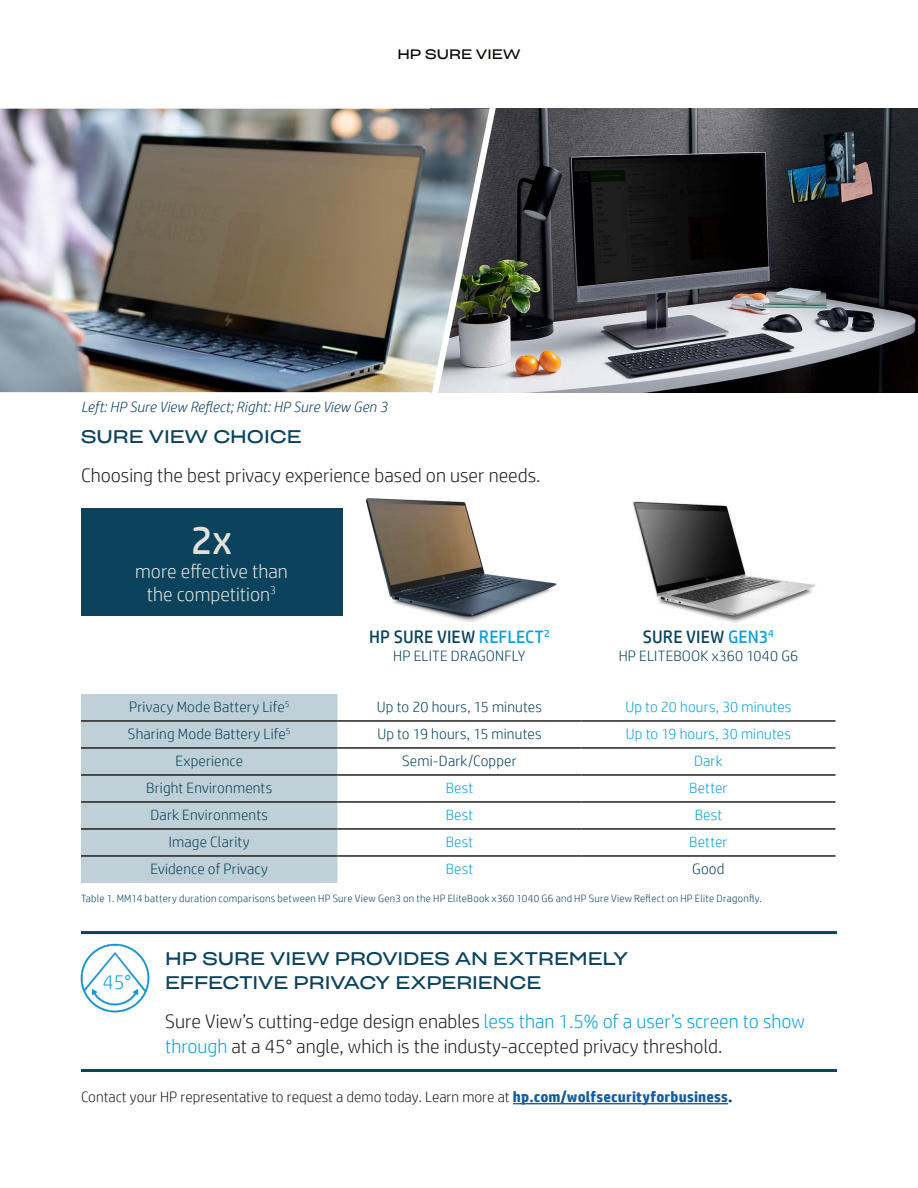
<style>
.page{position:relative;width:918px;height:1188px;background:#fff}
.page>*{position:absolute;margin:0;border:0;box-sizing:border-box;transform-origin:0 0}
.Resources{font:40.5px "HP Simplified";color:#e3e1dc}
.Body{font:300 20.25px "HP Simplified";color:#0ca1dc}
.Body-2{font:300 19.5px/25.5px "HP Simplified";color:#231f20}
.Resources-2{font:300 19.5px/23.4px "HP Simplified";color:#e3e1dc;text-align:center}
.Subhead_12_16{font:18px/24px "Sharp Grotesk Book 25";color:#0b435c}
.Resources-3{font:18px "HP Simplified";letter-spacing:.005em;color:#0b435c}
.Resources-4{font:300 15px "HP Simplified";letter-spacing:.01em;color:#0b435c}
.Call_to_action_10_14{font:300 15px "HP Simplified";color:#231f20}
.Resources-5{font:300 15px "HP Simplified";letter-spacing:.01em;color:#0ca1dc}
.Resources-6{font:italic 300 15px "HP Simplified";letter-spacing:.005em;color:#0b435c}
.Wolf_Eyebrow{font:13.5px "Sharp Grotesk Book 25";letter-spacing:.005em;color:#0e0905}
.Resources-7{font:300 10.5px "HP Simplified";letter-spacing:.025em;color:#0b435c}
.s1{color:#0ca1dc}
.s2{font-weight:700;color:#175d9e}
.s3{font-weight:700;color:#0b435c}
</style>
<div class="page">
<img style="left:512px;top:109px;width:406px;height:283px">
<img style="left:0;top:109px;width:425px;height:283px">
<img style="left:425px;top:108px;width:87px;height:285px">
<img style="left:80px;top:934px;width:91px;height:79px">
<img style="left:633px;top:501px;width:183px;height:122px">
<img style="left:365px;top:498px;width:192px;height:124px">
<div style="left:81px;top:694px;width:257px;height:189px;background:#c0d0d8"></div>
<hr style="left:81px;top:720px;width:257px;height:2px;background:#231f20">
<hr style="left:338px;top:720px;width:243px;height:2px;background:#231f20">
<hr style="left:581px;top:720px;width:254px;height:2px;background:#231f20">
<hr style="left:81px;top:747px;width:257px;height:2px;background:#231f20">
<hr style="left:338px;top:747px;width:243px;height:2px;background:#231f20">
<hr style="left:581px;top:747px;width:254px;height:2px;background:#231f20">
<hr style="left:81px;top:774px;width:257px;height:2px;background:#231f20">
<hr style="left:338px;top:774px;width:243px;height:2px;background:#231f20">
<hr style="left:581px;top:774px;width:254px;height:2px;background:#231f20">
<hr style="left:81px;top:801px;width:257px;height:2px;background:#231f20">
<hr style="left:338px;top:801px;width:243px;height:2px;background:#231f20">
<hr style="left:581px;top:801px;width:254px;height:2px;background:#231f20">
<hr style="left:81px;top:828px;width:257px;height:2px;background:#231f20">
<hr style="left:338px;top:828px;width:243px;height:2px;background:#231f20">
<hr style="left:581px;top:828px;width:254px;height:2px;background:#231f20">
<hr style="left:81px;top:855px;width:257px;height:2px;background:#231f20">
<hr style="left:338px;top:855px;width:243px;height:2px;background:#231f20">
<hr style="left:581px;top:855px;width:254px;height:2px;background:#231f20">
<hr style="left:81px;top:931px;width:756px;height:3px;background:#0b435c">
<hr style="left:81px;top:1069px;width:756px;height:3px;background:#0b435c">
<div style="left:81px;top:508px;width:262px;height:108px;background:#0b435c"></div>
<hr style="left:513px;top:1103px;width:215px;height:1px;background:#175d9e">
<p class="Wolf_Eyebrow" style="left:397px;top:43px;width:125px">HP SURE VIEW</p>
<p class="Resources-6" style="left:81px;top:398px;width:308px">Left: HP Sure View Reflect; Right: HP Sure View Gen 3</p>
<p class="Subhead_12_16" style="left:81px;top:422px;width:222px">SURE VIEW CHOICE</p>
<p class="Body-2" style="left:81px;top:462px;width:461px">Choosing the best privacy experience based on user needs.</p>
<p class="Resources" style="left:191px;top:517px;width:43px">2x</p>
<p class="Resources-2" style="left:135px;top:559px;width:154px">more effective than the competition<sup>3</sup></p>
<p class="Resources-3" style="left:369px;top:627px;width:182px">HP SURE VIEW <span class="s1">REFLECT</span><sup>2</sup></p>
<p class="Resources-4" style="left:393px;top:648px;width:134px">HP ELITE DRAGONFLY</p>
<p class="Resources-3" style="left:643px;top:627px;width:133px">SURE VIEW <span class="s1">GEN3</span><sup>4</sup></p>
<p class="Resources-4" style="left:619px;top:648px;width:181px">HP ELITEBOOK x360 1040 G6</p>
<p class="Resources-4" style="left:129px;top:699px;width:162px">Privacy Mode Battery Life<sup>5</sup></p>
<p class="Resources-4" style="left:377px;top:699px;width:167px">Up to 20 hours, 15 minutes</p>
<p class="Resources-5" style="left:625px;top:699px;width:168px">Up to 20 hours, 30 minutes</p>
<p class="Resources-4" style="left:128px;top:726px;width:164px">Sharing Mode Battery Life<sup>5</sup></p>
<p class="Resources-4" style="left:377px;top:726px;width:166px">Up to 19 hours, 15 minutes</p>
<p class="Resources-5" style="left:626px;top:726px;width:167px">Up to 19 hours, 30 minutes</p>
<p class="Resources-4" style="left:175px;top:753px;width:69px">Experience</p>
<p class="Resources-4" style="left:402px;top:753px;width:116px">Semi-Dark/Copper</p>
<p class="Resources-5" style="left:694px;top:753px;width:30px">Dark</p>
<p class="Resources-4" style="left:146px;top:780px;width:127px">Bright Environments</p>
<p class="Resources-5" style="left:446px;top:780px;width:29px">Best</p>
<p class="Resources-5" style="left:689px;top:780px;width:40px">Better</p>
<p class="Resources-4" style="left:150px;top:807px;width:119px">Dark Environments</p>
<p class="Resources-5" style="left:446px;top:807px;width:29px">Best</p>
<p class="Resources-5" style="left:695px;top:807px;width:29px">Best</p>
<p class="Resources-4" style="left:169px;top:834px;width:82px">Image Clarity</p>
<p class="Resources-5" style="left:446px;top:834px;width:29px">Best</p>
<p class="Resources-5" style="left:689px;top:834px;width:40px">Better</p>
<p class="Resources-4" style="left:150px;top:861px;width:119px">Evidence of Privacy</p>
<p class="Resources-5" style="left:446px;top:861px;width:29px">Best</p>
<p class="Resources-4" style="left:692px;top:861px;width:34px">Good</p>
<p class="Resources-7" style="left:81px;top:893px;width:682px">Table 1. MM14 battery duration comparisons between HP Sure View Gen3 on the HP EliteBook x360 1040 G6 and HP Sure View Reflect on HP Elite Dragonfly.</p>
<p class="Body" style="left:103px;top:971px;width:30px">45°</p>
<p class="Subhead_12_16" style="left:165px;top:944px;width:464px">HP SURE VIEW PROVIDES AN EXTREMELY<br>EFFECTIVE PRIVACY EXPERIENCE</p>
<p class="Body-2" style="left:165px;top:1008px;width:641px">Sure View’s cutting-edge design enables <span class="s1">less than 1.5% of a user’s screen to show through</span> at a 45° angle, which is the industy-accepted privacy threshold.</p>
<p class="Call_to_action_10_14" style="left:81px;top:1089px;width:653px">Contact your HP representative to request a demo today. Learn more at <span class="s2">hp.com/wolfsecurityforbusiness</span><span class="s3">.</span></p>
</div>
